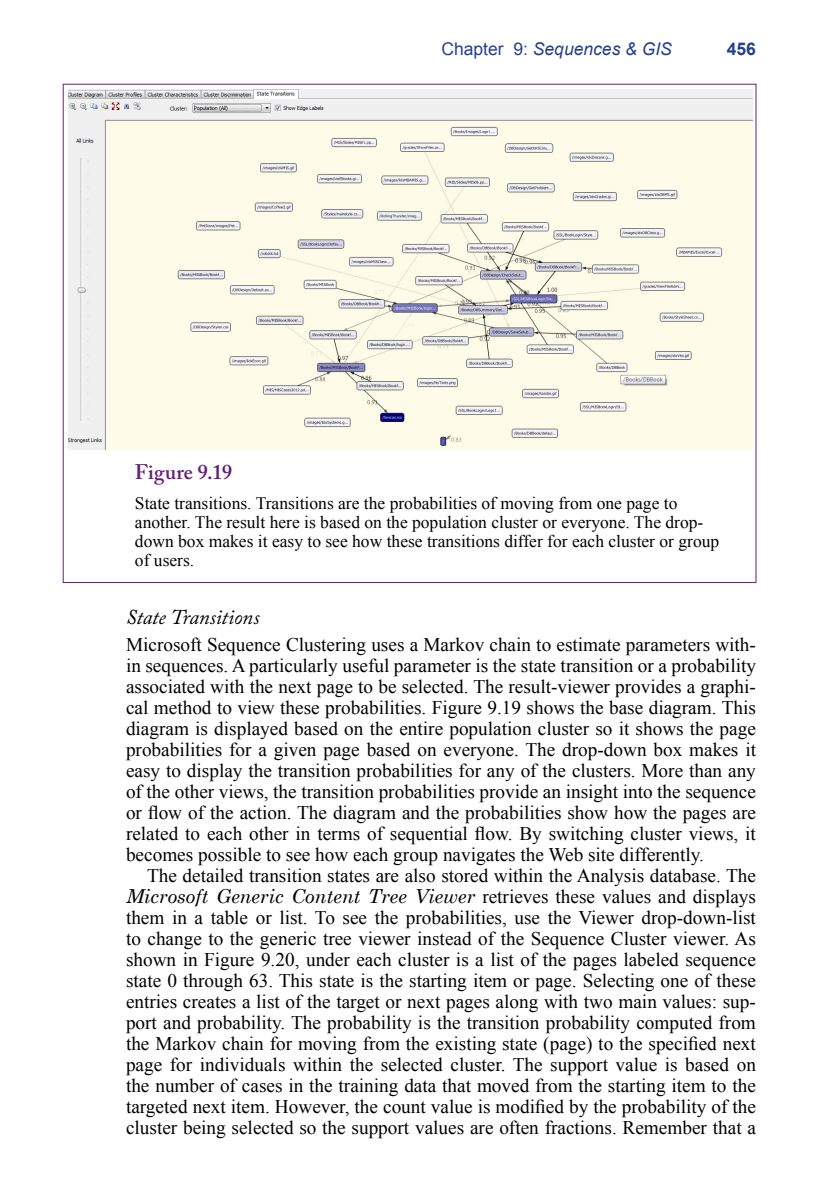
<style>
.page{position:relative;width:819px;height:1197px;background:#fff}
.page>*{position:absolute;margin:0;border:0;box-sizing:border-box;transform-origin:0 0}
.t1{font:italic 21px "Adobe Caslon Pro";letter-spacing:-.005em;color:#000}
.t2{font:600 21px "Adobe Caslon Pro";letter-spacing:.005em;color:#661f79}
.t3{font:19.25px/21px "Times New Roman";color:#000;text-align:justify}
.t4{font:italic 19.25px "Century Schoolbook";color:#000}
.t5{font:17.5px/19.2px "Times New Roman";color:#000}
.t6{font:italic 17.5px "Arial";color:#25408f}
.t7{font:700 17.5px "Arial";color:#25408f}
.s1{font-style:normal}
.s2{font-family:"Times New Roman";font-style:normal}
</style>
<div class="page">
<img style="left:68px;top:89px;width:685px;height:360px">
<p class="t6" style="left:441px;top:37px;width:232px"><span class="s1">Chapter 9:</span> Sequences &amp; GIS</p>
<p class="t7" style="left:727px;top:36px;width:31px">456</p>
<p class="t2" style="left:135px;top:459px;width:99px">Figure 9.19</p>
<p class="t5" style="left:135px;top:493px;width:586px">State transitions. Transitions are the probabilities of moving from one page to another. The result here is based on the population cluster or everyone. The drop&shy;down box makes it easy to see how these transitions differ for each cluster or group of users.</p>
<p class="t1" style="left:126px;top:605px;width:135px">State Transitions</p>
<p class="t3" style="left:126px;top:633px;width:632px">Microsoft Sequence Clustering uses a Markov chain to estimate parameters with&shy;in sequences. A particularly useful parameter is the state transition or a probability associated with the next page to be selected. The result-viewer provides a graphi&shy;cal method to view these probabilities. Figure 9.19 shows the base diagram. This diagram is displayed based on the entire population cluster so it shows the page probabilities for a given page based on everyone. The drop-down box makes it easy to display the transition probabilities for any of the clusters. More than any of the other views, the transition probabilities provide an insight into the sequence or flow of the action. The diagram and the probabilities show how the pages are related to each other in terms of sequential flow. By switching cluster views, it becomes possible to see how each group navigates the Web site differently.</p>
<p class="t3" style="left:147px;top:864px;width:611px">The detailed transition states are also stored within the Analysis database. The</p>
<p class="t4" style="left:126px;top:881px;width:632px">Microsoft Generic Content Tree Viewer <span class="s2">retrieves these values and displays</span></p>
<p class="t3" style="left:126px;top:906px;width:632px">them in a table or list. To see the probabilities, use the Viewer drop-down-list to change to the generic tree viewer instead of the Sequence Cluster viewer. As shown in Figure 9.20, under each cluster is a list of the pages labeled sequence state 0 through 63. This state is the starting item or page. Selecting one of these entries creates a list of the target or next pages along with two main values: sup&shy;port and probability. The probability is the transition probability computed from the Markov chain for moving from the existing state (page) to the specified next page for individuals within the selected cluster. The support value is based on the number of cases in the training data that moved from the starting item to the targeted next item. However, the count value is modified by the probability of the cluster being selected so the support values are often fractions. Remember that a</p>
</div>
